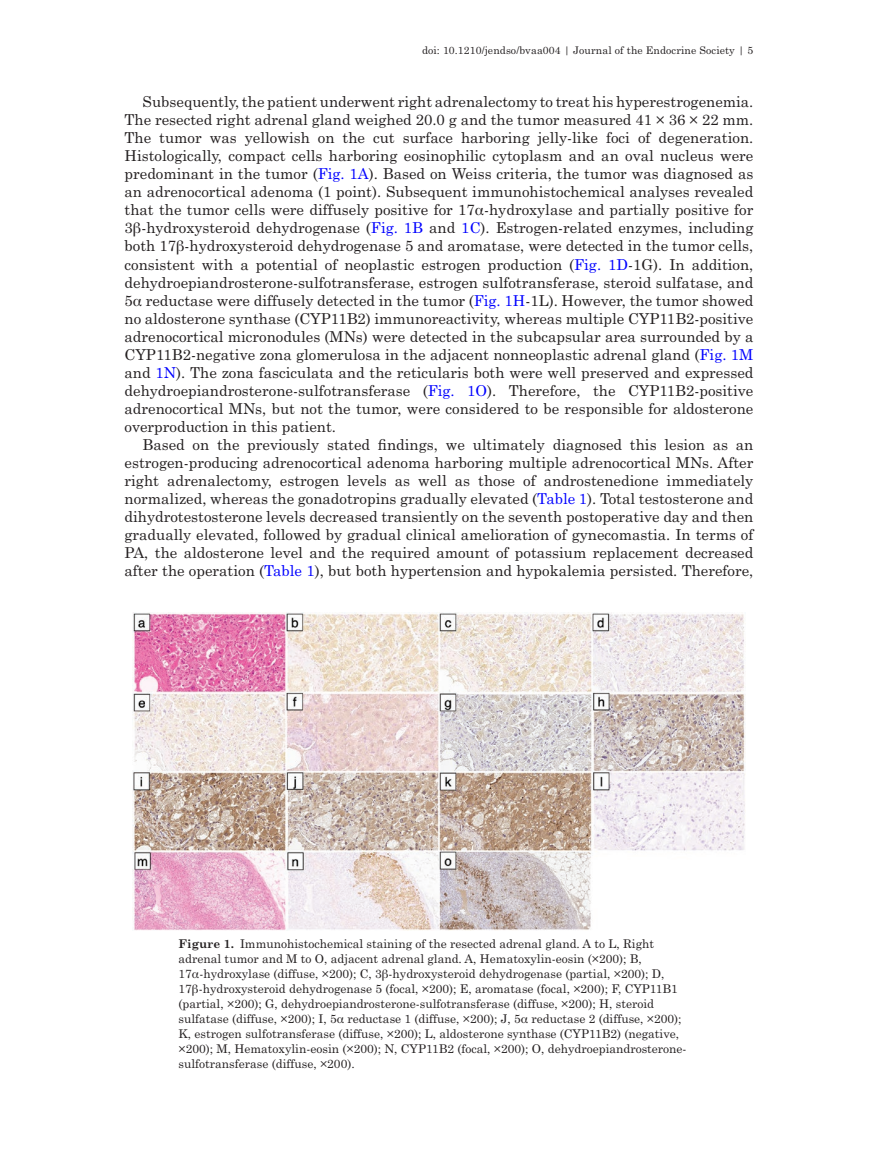
<style>
.page{position:relative;width:878px;height:1175px;background:#fff}
.page>*{position:absolute;margin:0;border:0;box-sizing:border-box;transform-origin:0 0}
.t1{font:15px/18px "Century Schoolbook Std";color:#231f20;text-align:justify}
.t2{font:12px/15px "Century Schoolbook Std";color:#231f20}
.t3{font:10.5px "Century Schoolbook Std";letter-spacing:.01em;color:#231f20}
.s1{color:#00f}
.s2{font-family:"Gandhari Unicode"}
.s3{font-weight:700}
</style>
<div class="page">
<img style="left:133px;top:612px;width:612px;height:318px">
<p class="t3" style="left:422px;top:44px;width:333px">doi: 10.1210/jendso/bvaa004 | Journal of the Endocrine Society | 5</p>
<p class="t1" style="left:124px;top:93px;width:630px;text-indent:18px">Subsequently, the patient underwent right adrenalectomy to treat his hyperestrogenemia.<br>The resected right adrenal gland weighed 20.0 g and the tumor measured 41 × 36 × 22 mm.<br>The tumor was yellowish on the cut surface harboring jelly-like foci of degeneration.<br>Histologically, compact cells harboring eosinophilic cytoplasm and an oval nucleus were predominant in the tumor (<span class="s1">Fig. 1A</span>). Based on Weiss criteria, the tumor was diagnosed as an adrenocortical adenoma (1 point). Subsequent immunohistochemical analyses revealed that the tumor cells were diffusely positive for 17<span class="s2">α</span>-hydroxylase and partially positive for 3<span class="s2">β</span>-hydroxysteroid dehydrogenase (<span class="s1">Fig. 1B</span> and <span class="s1">1C</span>). Estrogen-related enzymes, including both 17<span class="s2">β</span>-hydroxysteroid dehydrogenase 5 and aromatase, were detected in the tumor cells, consistent with a potential of neoplastic estrogen production (<span class="s1">Fig. 1D</span>-1G). In addition, dehydroepiandrosterone-sulfotransferase, estrogen sulfotransferase, steroid sulfatase, and 5<span class="s2">α</span> reductase were diffusely detected in the tumor (<span class="s1">Fig. 1H</span>-1L). However, the tumor showed no aldosterone synthase (CYP11B2) immunoreactivity, whereas multiple CYP11B2-positive adrenocortical micronodules (MNs) were detected in the subcapsular area surrounded by a CYP11B2-negative zona glomerulosa in the adjacent nonneoplastic adrenal gland (<span class="s1">Fig. 1M </span>and <span class="s1">1N</span>). The zona fasciculata and the reticularis both were well preserved and expressed dehydroepiandrosterone-sulfotransferase (<span class="s1">Fig. 1O</span>). Therefore, the CYP11B2-positive adrenocortical MNs, but not the tumor, were considered to be responsible for aldosterone overproduction in this patient.</p>
<p class="t1" style="left:124px;top:435px;width:630px;text-indent:18px">Based on the previously stated findings, we ultimately diagnosed this lesion as an estrogen-producing adrenocortical adenoma harboring multiple adrenocortical MNs. After right adrenalectomy, estrogen levels as well as those of androstenedione immediately normalized, whereas the gonadotropins gradually elevated (<span class="s1">Table 1</span>). Total testosterone and dihydrotestosterone levels decreased transiently on the seventh postoperative day and then gradually elevated, followed by gradual clinical amelioration of gynecomastia. In terms of PA, the aldosterone level and the required amount of potassium replacement decreased after the operation (<span class="s1">Table 1</span>), but both hypertension and hypokalemia persisted. Therefore,</p>
<p class="t2" style="left:178px;top:935px;width:509px"><span class="s3">Figure 1.</span> Immunohistochemical staining of the resected adrenal gland. A to L, Right adrenal tumor and M to O, adjacent adrenal gland. A, Hematoxylin-eosin (×200); B, 17<span class="s2">α</span>-hydroxylase (diffuse, ×200); C, 3<span class="s2">β</span>-hydroxysteroid dehydrogenase (partial, ×200); D, 17<span class="s2">β</span>-hydroxysteroid dehydrogenase 5 (focal, ×200); E, aromatase (focal, ×200); F, CYP11B1 (partial, ×200); G, dehydroepiandrosterone-sulfotransferase (diffuse, ×200); H, steroid sulfatase (diffuse, ×200); I, 5<span class="s2">α</span> reductase 1 (diffuse, ×200); J, 5<span class="s2">α</span> reductase 2 (diffuse, ×200); K, estrogen sulfotransferase (diffuse, ×200); L, aldosterone synthase (CYP11B2) (negative, ×200); M, Hematoxylin-eosin (×200); N, CYP11B2 (focal, ×200); O, dehydroepiandrosterone&shy;sulfotransferase (diffuse, ×200).</p>
</div>
